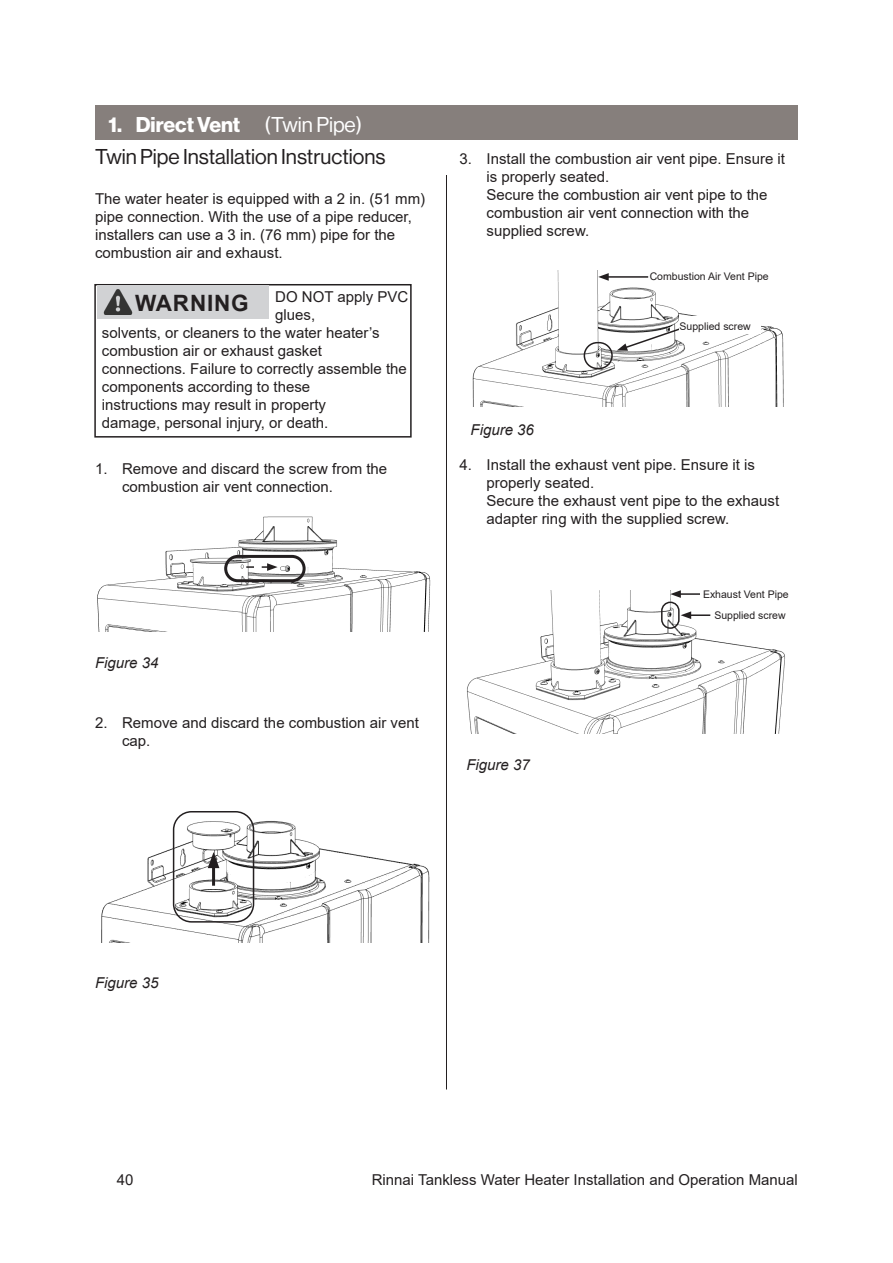
<style>
.page{position:relative;width:893px;height:1263px;background:#fff}
.page>*{position:absolute;margin:0;border:0;box-sizing:border-box;transform-origin:0 0}
.Warning_label{font:700 22.5px "Arial";letter-spacing:.035em;color:#231f20}
.Table_Title{font:21px "N Haas Grotesk DS Std 55 Rg";color:#231f20}
.Shaded_heading{font:21px "N Haas Grotesk DS Std 75 Bd";color:#fff}
.Warning{font:15px/18px "Arial";color:#231f20}
.Figure_caption{font:italic 15px "Arial";color:#231f20}
.small_font_label{font:10.5px "Arial";color:#231f20}
.s1{font-family:"N Haas Grotesk DS Std 55 Rg"}
</style>
<div class="page">
<hr style="left:446px;top:175px;width:1px;height:914px;background:#231f20">
<div style="left:95px;top:105px;width:702px;height:35px;background:#867f7c"></div>
<img style="left:97px;top:516px;width:334px;height:116px">
<div style="left:224px;top:555px;width:82px;height:27px;border:3px solid #231f20;border-radius:12px"></div>
<svg style="left:246px;top:563px;width:32px;height:8px"></svg>
<img style="left:472px;top:270px;width:312px;height:137px">
<div style="left:584px;top:342px;width:29px;height:27px;border:2px solid #231f20;border-radius:13px"></div>
<img style="left:101px;top:817px;width:329px;height:125px">
<div style="left:173px;top:811px;width:81px;height:111px;border:2px solid #231f20;border-radius:18px"></div>
<hr style="left:212px;top:862px;width:3px;height:24px;background:#231f20">
<svg style="left:208px;top:852px;width:11px;height:16px"></svg>
<svg style="left:617px;top:327px;width:64px;height:24px"></svg>
<hr style="left:606px;top:276px;width:42px;height:2px;background:#231f20">
<svg style="left:598px;top:273px;width:11px;height:8px"></svg>
<div style="left:650px;top:266px;width:125px;height:18px;background:#fff"></div>
<div style="left:680px;top:316px;width:81px;height:18px;background:#fff"></div>
<img style="left:467px;top:590px;width:318px;height:144px">
<div style="left:661px;top:601px;width:19px;height:28px;border:2px solid #231f20;border-radius:9px"></div>
<hr style="left:678px;top:593px;width:22px;height:2px;background:#231f20">
<svg style="left:670px;top:590px;width:11px;height:8px"></svg>
<div style="left:703px;top:584px;width:91px;height:18px;background:#fff"></div>
<hr style="left:689px;top:614px;width:21px;height:2px;background:#231f20">
<svg style="left:681px;top:611px;width:10px;height:8px"></svg>
<div style="left:94px;top:284px;width:318px;height:154px;border:2px solid #231f20"></div>
<div style="left:714px;top:605px;width:78px;height:18px;background:#fff"></div>
<div style="left:97px;top:286px;width:171px;height:33px;background:#d1d2d4"></div>
<img style="left:103px;top:290px;width:30px;height:25px">
<p class="Shaded_heading" style="left:109px;top:112px;width:255px">1. Direct Vent <span class="s1">(Twin Pipe)</span></p>
<p class="Table_Title" style="left:95px;top:145px;width:292px">Twin Pipe Installation Instructions</p>
<p class="Warning" style="left:95px;top:190px;width:332px">The water heater is equipped with a 2 in. (51 mm) pipe connection. With the use of a pipe reducer, installers can use a 3 in. (76 mm) pipe for the combustion air and exhaust.</p>
<p class="Warning" style="left:275px;top:287px;width:135px">DO NOT apply PVC</p>
<p class="Warning" style="left:275px;top:305px;width:42px">glues,</p>
<p class="Warning" style="left:102px;top:323px;width:279px">solvents, or cleaners to the water heater’s</p>
<p class="Warning" style="left:102px;top:341px;width:222px">combustion air or exhaust gasket</p>
<p class="Warning" style="left:102px;top:359px;width:307px">connections. Failure to correctly assemble the</p>
<p class="Warning" style="left:102px;top:377px;width:210px">components according to these</p>
<p class="Warning" style="left:102px;top:395px;width:226px">instructions may result in property</p>
<p class="Warning" style="left:102px;top:413px;width:228px">damage, personal injury, or death.</p>
<p class="Warning_label" style="left:135px;top:287px;width:115px">WARNING</p>
<p class="Warning" style="left:122px;top:460px;width:267px;text-indent:-27px">1. Remove and discard the screw from the combustion air vent connection.</p>
<p class="Figure_caption" style="left:95px;top:653px;width:65px">Figure 34</p>
<p class="Warning" style="left:122px;top:714px;width:298px;text-indent:-27px">2. Remove and discard the combustion air vent cap.</p>
<p class="Warning" style="left:487px;top:149px;width:300px;text-indent:-27px">3. Install the combustion air vent pipe. Ensure it is properly seated.<br>Secure the combustion air vent pipe to the combustion air vent connection with the supplied screw.</p>
<p class="small_font_label" style="left:650px;top:269px;width:121px">Combustion Air Vent Pipe</p>
<p class="Figure_caption" style="left:471px;top:420px;width:65px">Figure 36</p>
<p class="small_font_label" style="left:680px;top:319px;width:73px">Supplied screw</p>
<p class="Warning" style="left:487px;top:455px;width:294px;text-indent:-27px">4. Install the exhaust vent pipe. Ensure it is properly seated.<br>Secure the exhaust vent pipe to the exhaust adapter ring with the supplied screw.</p>
<p class="small_font_label" style="left:703px;top:587px;width:87px">Exhaust Vent Pipe</p>
<p class="Figure_caption" style="left:466px;top:755px;width:65px">Figure 37</p>
<p class="small_font_label" style="left:714px;top:608px;width:73px">Supplied screw</p>
<p class="Figure_caption" style="left:95px;top:973px;width:65px">Figure 35</p>
<p class="Warning" style="left:117px;top:1171px;width:18px">40</p>
<p class="Warning" style="left:372px;top:1171px;width:428px">Rinnai Tankless Water Heater Installation and Operation Manual</p>
</div>
